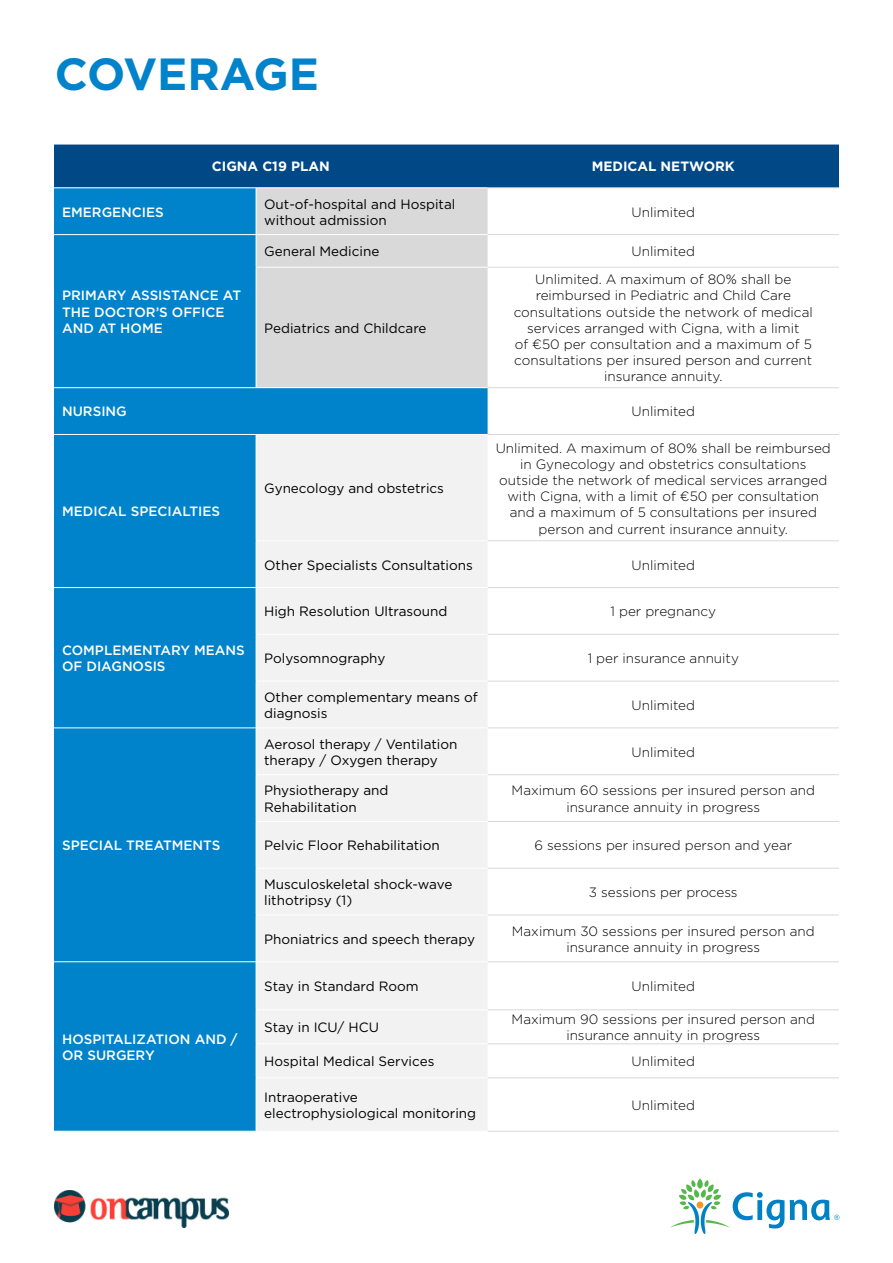
<style>
.page{position:relative;width:893px;height:1263px;background:#fff}
.page>*{position:absolute;margin:0;border:0;box-sizing:border-box;transform-origin:0 0}
.t1{font:700 45px "Gotham";color:#0083ca}
.t2{font:300 13.5px/16.2px "Gotham";color:#000;text-align:center}
.t3{font:13.5px/16.2px "Gotham";color:#000}
.t4{font:500 13.5px/16.2px "Gotham";color:#fff}
.t5{font:700 13.5px "Gotham";color:#fff}
</style>
<div class="page">
<svg style="left:670px;top:1179px;width:169px;height:55px"></svg>
<img style="left:54px;top:1190px;width:175px;height:37px">
<div style="left:54px;top:145px;width:785px;height:42px;background:#004986"></div>
<div style="left:54px;top:188px;width:434px;height:943px;background:#0083ca"></div>
<div style="left:257px;top:188px;width:231px;height:199px;background:#d9d9d9"></div>
<div style="left:257px;top:435px;width:231px;height:696px;background:#f2f2f2"></div>
<hr style="left:488px;top:187px;width:351px;height:1px;background:#d9d9d9">
<hr style="left:488px;top:234px;width:351px;height:1px;background:#d9d9d9">
<hr style="left:488px;top:267px;width:351px;height:1px;background:#d9d9d9">
<hr style="left:488px;top:387px;width:351px;height:1px;background:#d9d9d9">
<hr style="left:488px;top:434px;width:351px;height:1px;background:#d9d9d9">
<hr style="left:488px;top:540px;width:351px;height:1px;background:#d9d9d9">
<hr style="left:488px;top:587px;width:351px;height:1px;background:#d9d9d9">
<hr style="left:488px;top:634px;width:351px;height:1px;background:#d9d9d9">
<hr style="left:488px;top:681px;width:351px;height:1px;background:#d9d9d9">
<hr style="left:488px;top:727px;width:351px;height:1px;background:#d9d9d9">
<hr style="left:488px;top:774px;width:351px;height:1px;background:#d9d9d9">
<hr style="left:488px;top:821px;width:351px;height:1px;background:#d9d9d9">
<hr style="left:488px;top:868px;width:351px;height:1px;background:#d9d9d9">
<hr style="left:488px;top:915px;width:351px;height:1px;background:#d9d9d9">
<hr style="left:488px;top:961px;width:351px;height:1px;background:#d9d9d9">
<hr style="left:488px;top:1009px;width:351px;height:1px;background:#d9d9d9">
<hr style="left:488px;top:1043px;width:351px;height:1px;background:#d9d9d9">
<hr style="left:488px;top:1077px;width:351px;height:1px;background:#d9d9d9">
<hr style="left:488px;top:1131px;width:351px;height:1px;background:#d9d9d9">
<hr style="left:256px;top:188px;width:1px;height:46px;background:#fff">
<hr style="left:256px;top:961px;width:232px;height:1px;background:#fff">
<hr style="left:256px;top:235px;width:1px;height:32px;background:#fff">
<hr style="left:54px;top:234px;width:202px;height:1px;background:#fff">
<hr style="left:256px;top:234px;width:232px;height:1px;background:#fff">
<hr style="left:256px;top:268px;width:1px;height:119px;background:#fff">
<hr style="left:256px;top:267px;width:232px;height:1px;background:#fff">
<hr style="left:54px;top:387px;width:202px;height:1px;background:#fff">
<hr style="left:256px;top:387px;width:232px;height:1px;background:#fff">
<hr style="left:256px;top:435px;width:1px;height:105px;background:#fff">
<hr style="left:54px;top:434px;width:202px;height:1px;background:#fff">
<hr style="left:256px;top:434px;width:232px;height:1px;background:#fff">
<hr style="left:256px;top:541px;width:1px;height:46px;background:#fff">
<hr style="left:256px;top:540px;width:232px;height:1px;background:#fff">
<hr style="left:256px;top:588px;width:1px;height:46px;background:#fff">
<hr style="left:54px;top:587px;width:202px;height:1px;background:#fff">
<hr style="left:256px;top:587px;width:232px;height:1px;background:#fff">
<hr style="left:256px;top:635px;width:1px;height:46px;background:#fff">
<hr style="left:256px;top:634px;width:232px;height:1px;background:#fff">
<hr style="left:256px;top:681px;width:1px;height:46px;background:#fff">
<hr style="left:256px;top:681px;width:232px;height:1px;background:#fff">
<hr style="left:256px;top:728px;width:1px;height:46px;background:#fff">
<hr style="left:54px;top:727px;width:202px;height:1px;background:#fff">
<hr style="left:256px;top:727px;width:232px;height:1px;background:#fff">
<hr style="left:256px;top:775px;width:1px;height:46px;background:#fff">
<hr style="left:256px;top:774px;width:232px;height:1px;background:#fff">
<hr style="left:256px;top:822px;width:1px;height:46px;background:#fff">
<hr style="left:256px;top:868px;width:1px;height:47px;background:#fff">
<hr style="left:256px;top:821px;width:232px;height:1px;background:#fff">
<hr style="left:256px;top:915px;width:1px;height:46px;background:#fff">
<hr style="left:256px;top:1078px;width:1px;height:53px;background:#fff">
<hr style="left:256px;top:868px;width:232px;height:1px;background:#fff">
<hr style="left:256px;top:915px;width:232px;height:1px;background:#fff">
<hr style="left:256px;top:962px;width:1px;height:47px;background:#fff">
<hr style="left:256px;top:1010px;width:1px;height:33px;background:#fff">
<hr style="left:256px;top:1009px;width:232px;height:1px;background:#fff">
<hr style="left:256px;top:1044px;width:1px;height:33px;background:#fff">
<hr style="left:256px;top:1043px;width:232px;height:1px;background:#fff">
<hr style="left:256px;top:1077px;width:232px;height:1px;background:#fff">
<hr style="left:54px;top:961px;width:202px;height:1px;background:#fff">
<h1 class="t1" style="left:55px;top:44px;width:265px">COVERAGE</h1>
<p class="t5" style="left:212px;top:158px;width:119px">CIGNA C19 PLAN</p>
<p class="t5" style="left:592px;top:158px;width:145px">MEDICAL NETWORK</p>
<p class="t4" style="left:62px;top:204px;width:103px">EMERGENCIES</p>
<p class="t3" style="left:264px;top:195px;width:193px">Out-of-hospital and Hospital without admission</p>
<p class="t2" style="left:632px;top:203px;width:65px">Unlimited</p>
<p class="t4" style="left:62px;top:287px;width:181px">PRIMARY ASSISTANCE AT<br>THE DOCTOR’S OFFICE<br>AND AT HOME</p>
<p class="t3" style="left:264px;top:243px;width:117px">General Medicine</p>
<p class="t2" style="left:632px;top:243px;width:65px">Unlimited</p>
<p class="t3" style="left:264px;top:320px;width:164px">Pediatrics and Childcare</p>
<p class="t2" style="left:514px;top:271px;width:301px">Unlimited. A maximum of 80% shall be reimbursed in Pediatric and Child Care consultations outside the network of medical services arranged with Cigna, with a limit<br>of €50 per consultation and a maximum of 5 consultations per insured person and current insurance annuity.</p>
<p class="t4" style="left:62px;top:403px;width:66px">NURSING</p>
<p class="t2" style="left:632px;top:403px;width:65px">Unlimited</p>
<p class="t4" style="left:62px;top:503px;width:159px">MEDICAL SPECIALTIES</p>
<p class="t4" style="left:62px;top:642px;width:184px">COMPLEMENTARY MEANS<br>OF DIAGNOSIS</p>
<p class="t4" style="left:62px;top:837px;width:160px">SPECIAL TREATMENTS</p>
<p class="t4" style="left:62px;top:1031px;width:177px">HOSPITALIZATION AND /<br>OR SURGERY</p>
<p class="t3" style="left:264px;top:480px;width:181px">Gynecology and obstetrics</p>
<p class="t2" style="left:496px;top:439px;width:337px">Unlimited. A maximum of 80% shall be reimbursed in Gynecology and obstetrics consultations outside the network of medical services arranged with Cigna, with a limit of €50 per consultation and a maximum of 5 consultations per insured person and current insurance annuity.</p>
<p class="t3" style="left:264px;top:556px;width:210px">Other Specialists Consultations</p>
<p class="t2" style="left:632px;top:556px;width:65px">Unlimited</p>
<p class="t3" style="left:264px;top:603px;width:185px">High Resolution Ultrasound</p>
<p class="t2" style="left:611px;top:603px;width:107px">1 per pregnancy</p>
<p class="t3" style="left:264px;top:650px;width:123px">Polysomnography</p>
<p class="t2" style="left:588px;top:650px;width:153px">1 per insurance annuity</p>
<p class="t3" style="left:264px;top:689px;width:215px">Other complementary means of diagnosis</p>
<p class="t2" style="left:632px;top:697px;width:65px">Unlimited</p>
<p class="t3" style="left:264px;top:735px;width:195px">Aerosol therapy / Ventilation therapy / Oxygen therapy</p>
<p class="t2" style="left:632px;top:743px;width:65px">Unlimited</p>
<p class="t3" style="left:264px;top:782px;width:126px">Physiotherapy and<br>Rehabilitation</p>
<p class="t2" style="left:512px;top:782px;width:305px">Maximum 60 sessions per insured person and insurance annuity in progress</p>
<p class="t3" style="left:264px;top:837px;width:177px">Pelvic Floor Rehabilitation</p>
<p class="t2" style="left:534px;top:837px;width:259px">6 sessions per insured person and year</p>
<p class="t3" style="left:264px;top:876px;width:190px">Musculoskeletal shock-wave lithotripsy (1)</p>
<p class="t2" style="left:589px;top:884px;width:150px">3 sessions per process</p>
<p class="t3" style="left:264px;top:931px;width:212px">Phoniatrics and speech therapy</p>
<p class="t2" style="left:512px;top:922px;width:304px">Maximum 30 sessions per insured person and insurance annuity in progress</p>
<p class="t3" style="left:264px;top:978px;width:156px">Stay in Standard Room</p>
<p class="t2" style="left:632px;top:978px;width:65px">Unlimited</p>
<p class="t3" style="left:264px;top:1019px;width:116px">Stay in ICU/ HCU</p>
<p class="t2" style="left:512px;top:1011px;width:305px">Maximum 90 sessions per insured person and insurance annuity in progress</p>
<p class="t3" style="left:264px;top:1053px;width:172px">Hospital Medical Services</p>
<p class="t2" style="left:632px;top:1053px;width:65px">Unlimited</p>
<p class="t3" style="left:264px;top:1089px;width:213px">Intraoperative electrophysiological monitoring</p>
<p class="t2" style="left:632px;top:1097px;width:65px">Unlimited</p>
</div>
